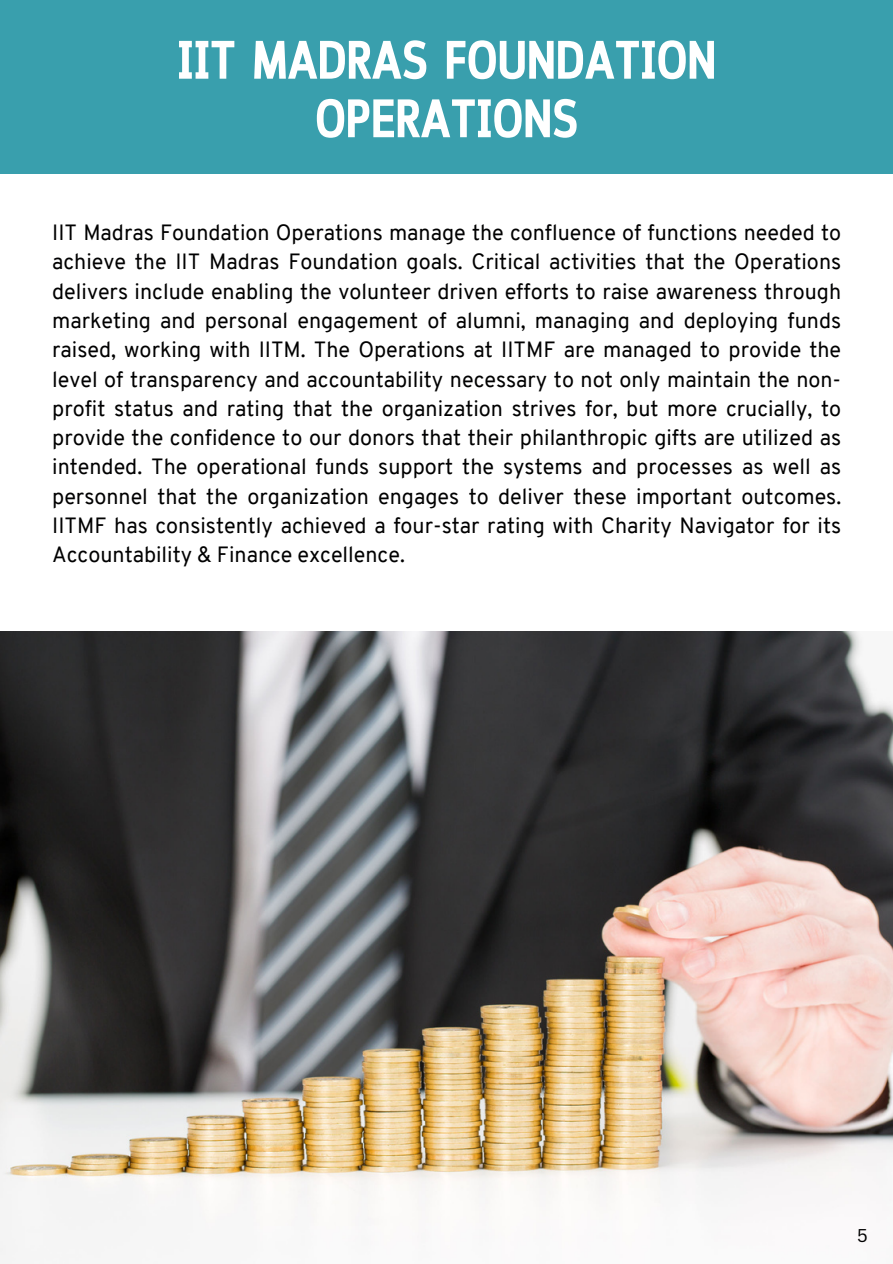
<style>
.page{position:relative;width:893px;height:1264px;background:#fff}
.page>*{position:absolute;margin:0;border:0;box-sizing:border-box;transform-origin:0 0}
.t1{font:700 54px "Cloud Cond";color:#fff}
.t2{font:21.6px/29.2px "Overpass";color:#000001;text-align:justify}
.t3{font:18px "Canva Sans";color:#000}
</style>
<div class="page">
<img style="left:0;top:631px;width:892px;height:632px">
<div style="left:0;top:0;width:892px;height:174px;background:#399fad"></div>
<p class="t1" style="left:177px;top:39px;width:540px">IIT MADRAS FOUNDATION</p>
<p class="t1" style="left:315px;top:98px;width:264px">OPERATIONS</p>
<p class="t2" style="left:52px;top:220px;width:790px">IIT Madras Foundation Operations manage the confluence of functions needed to achieve the IIT Madras Foundation goals. Critical activities that the Operations delivers include enabling the volunteer driven efforts to raise awareness through marketing and personal engagement of alumni, managing and deploying funds raised, working with IITM. The Operations at IITMF are managed to provide the level of transparency and accountability necessary to not only maintain the non&shy;profit status and rating that the organization strives for, but more crucially, to provide the confidence to our donors that their philanthropic gifts are utilized as intended. The operational funds support the systems and processes as well as personnel that the organization engages to deliver these important outcomes.<br>IITMF has consistently achieved a four-star rating with Charity Navigator for its Accountability &amp; Finance excellence.</p>
<p class="t3" style="left:857px;top:1222px;width:12px">5</p>
</div>
